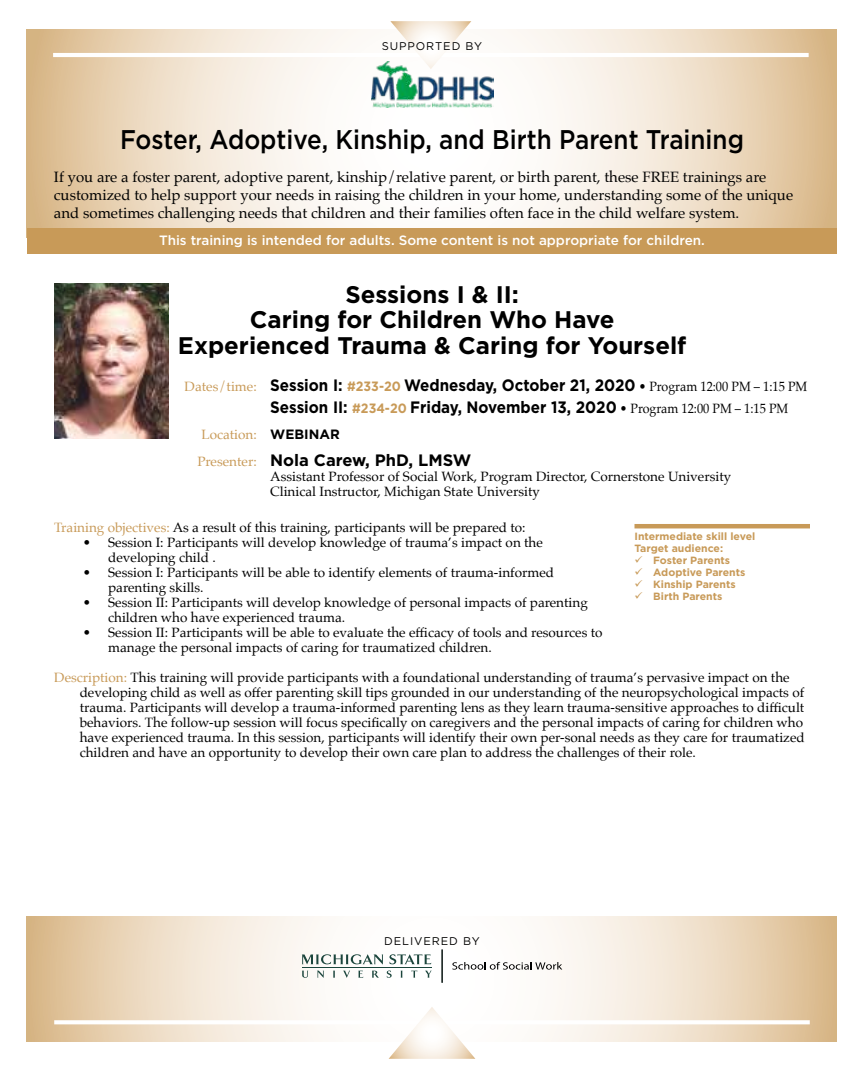
<style>
.page{position:relative;width:864px;height:1080px;background:#fff}
.page>*{position:absolute;margin:0;border:0;box-sizing:border-box;transform-origin:0 0}
.t1{font:500 27px "Gotham";color:#000;scale:.9 1}
.t2{font:700 24px/25.5px "Gotham";color:#000;text-align:center}
.t3{font:700 16.5px/22.5px "Gotham";color:#000;scale:.92 1}
.t4{font:700 16.5px "Gotham";color:#000}
.t5{font:15px/18px "Palatino";color:#000}
.t6{font:13.5px/15px "Palatino";color:#000}
.t7{font:500 13.5px "Gotham";color:#fff}
.t8{font:13.5px "Palatino";color:#c89a58}
.t9{font:11.1px "Gotham";letter-spacing:.08em;color:#000}
.t10{font:700 10.5px/12px "Gotham";color:#c89a58}
.s1{font-family:"Palatino";font-weight:400;font-size:13.5px;color:#c89a58}
.s2{font-size:13.5px;color:#c89a58}
.s3{font-family:"Palatino";font-weight:400;font-size:13.5px}
.s4{font-family:"Gotham";font-weight:700;color:#000}
.s5{color:#c89a58}
</style>
<div class="page">
<svg style="left:27px;top:29px;width:810px;height:199px"></svg>
<hr style="left:53px;top:53px;width:756px;height:4px;background:#fff">
<svg style="left:390px;top:21px;width:81px;height:41px"></svg>
<div style="left:27px;top:228px;width:810px;height:26px;background:#c89a58"></div>
<img style="left:372px;top:62px;width:121px;height:45px">
<svg style="left:27px;top:916px;width:810px;height:126px"></svg>
<hr style="left:54px;top:1020px;width:756px;height:4px;background:#fff">
<svg style="left:389px;top:1007px;width:86px;height:52px"></svg>
<svg style="left:302px;top:971px;width:6px;height:7px"></svg>
<svg style="left:317px;top:971px;width:7px;height:7px"></svg>
<svg style="left:333px;top:971px;width:2px;height:7px"></svg>
<svg style="left:343px;top:971px;width:7px;height:7px"></svg>
<svg style="left:358px;top:971px;width:5px;height:7px"></svg>
<svg style="left:372px;top:971px;width:7px;height:7px"></svg>
<svg style="left:387px;top:971px;width:5px;height:7px"></svg>
<svg style="left:401px;top:971px;width:2px;height:7px"></svg>
<svg style="left:411px;top:971px;width:6px;height:7px"></svg>
<svg style="left:425px;top:971px;width:7px;height:7px"></svg>
<svg style="left:302px;top:954px;width:81px;height:11px"></svg>
<svg style="left:389px;top:954px;width:42px;height:10px"></svg>
<hr style="left:302px;top:967px;width:130px;height:1px;background:#1b453c">
<hr style="left:442px;top:950px;width:1px;height:33px;background:#010101">
<svg style="left:452px;top:962px;width:110px;height:8px"></svg>
<hr style="left:634px;top:524px;width:176px;height:4px;background:#c89a58">
<img style="left:54px;top:284px;width:114px;height:155px">
<p class="t9" style="left:382px;top:39px;width:102px">SUPPORTED BY</p>
<h1 class="t1" style="left:120px;top:122px;width:695px">Foster, Adoptive, Kinship, and Birth Parent Training</h1>
<p class="t5" style="left:54px;top:168px;width:741px">If you are a foster parent, adoptive parent, kinship/relative parent, or birth parent, these FREE trainings are customized to help support your needs in raising the children in your home, understanding some of the unique and sometimes challenging needs that children and their families often face in the child welfare system.</p>
<p class="t7" style="left:159px;top:232px;width:547px">This training is intended for adults. Some content is not appropriate for children.</p>
<h2 class="t2" style="left:178px;top:281px;width:510px">Sessions I &amp; II:<br>Caring for Children Who Have<br>Experienced Trauma &amp; Caring for Yourself</h2>
<p class="t3" style="left:270px;top:373px;width:585px;text-indent:-86px"><span class="s1">Dates/time:</span> Session I: <span class="s2">#233-20</span> Wednesday, October 21, 2020 <span class="s3">• Program 12:00 PM – 1:15 PM<br></span>Session II: <span class="s2">#234-20</span> Friday, November 13, 2020 <span class="s3">• Program 12:00 PM – 1:15 PM</span></p>
<p class="t8" style="left:201px;top:423px;width:140px">Location: <span class="s4">WEBINAR</span></p>
<p class="t4" style="left:197px;top:449px;width:275px"><span class="s1">Presenter:</span> Nola Carew, PhD, LMSW</p>
<p class="t6" style="left:270px;top:469px;width:463px">Assistant Professor of Social Work, Program Director, Cornerstone University<br>Clinical Instructor, Michigan State University</p>
<p class="t6" style="left:54px;top:520px;width:473px"><span class="s5">Training objectives:</span> As a result of this training, participants will be prepared to:</p>
<p class="t6" style="left:108px;top:535px;width:436px;text-indent:-26px">• Session I: Participants will develop knowledge of trauma’s impact on the developing child .</p>
<p class="t6" style="left:108px;top:565px;width:447px;text-indent:-26px">• Session I: Participants will be able to identify elements of trauma-informed parenting skills.</p>
<p class="t6" style="left:108px;top:595px;width:481px;text-indent:-26px">• Session II: Participants will develop knowledge of personal impacts of parenting children who have experienced trauma.</p>
<p class="t6" style="left:108px;top:625px;width:496px;text-indent:-26px">• Session II: Participants will be able to evaluate the efficacy of tools and resources to manage the personal impacts of caring for traumatized children.</p>
<p class="t6" style="left:80px;top:670px;width:727px;text-indent:-26px"><span class="s5">Description:</span> This training will provide participants with a foundational understanding of trauma’s pervasive impact on the developing child as well as offer parenting skill tips grounded in our understanding of the neuropsychological impacts of trauma. Participants will develop a trauma-informed parenting lens as they learn trauma-sensitive approaches to difficult behaviors. The follow-up session will focus specifically on caregivers and the personal impacts of caring for children who have experienced trauma. In this session, participants will identify their own per-sonal needs as they care for traumatized children and have an opportunity to develop their own care plan to address the challenges of their role.</p>
<p class="t10" style="left:634px;top:531px;width:122px">Intermediate skill level<br>Target audience:</p>
<p class="t10" style="left:634px;top:555px;width:97px">✓ Foster Parents</p>
<p class="t10" style="left:634px;top:567px;width:112px">✓ Adoptive Parents</p>
<p class="t10" style="left:634px;top:579px;width:103px">✓ Kinship Parents</p>
<p class="t10" style="left:634px;top:591px;width:89px">✓ Birth Parents</p>
<p class="t9" style="left:384px;top:934px;width:97px">DELIVERED BY</p>
</div>
